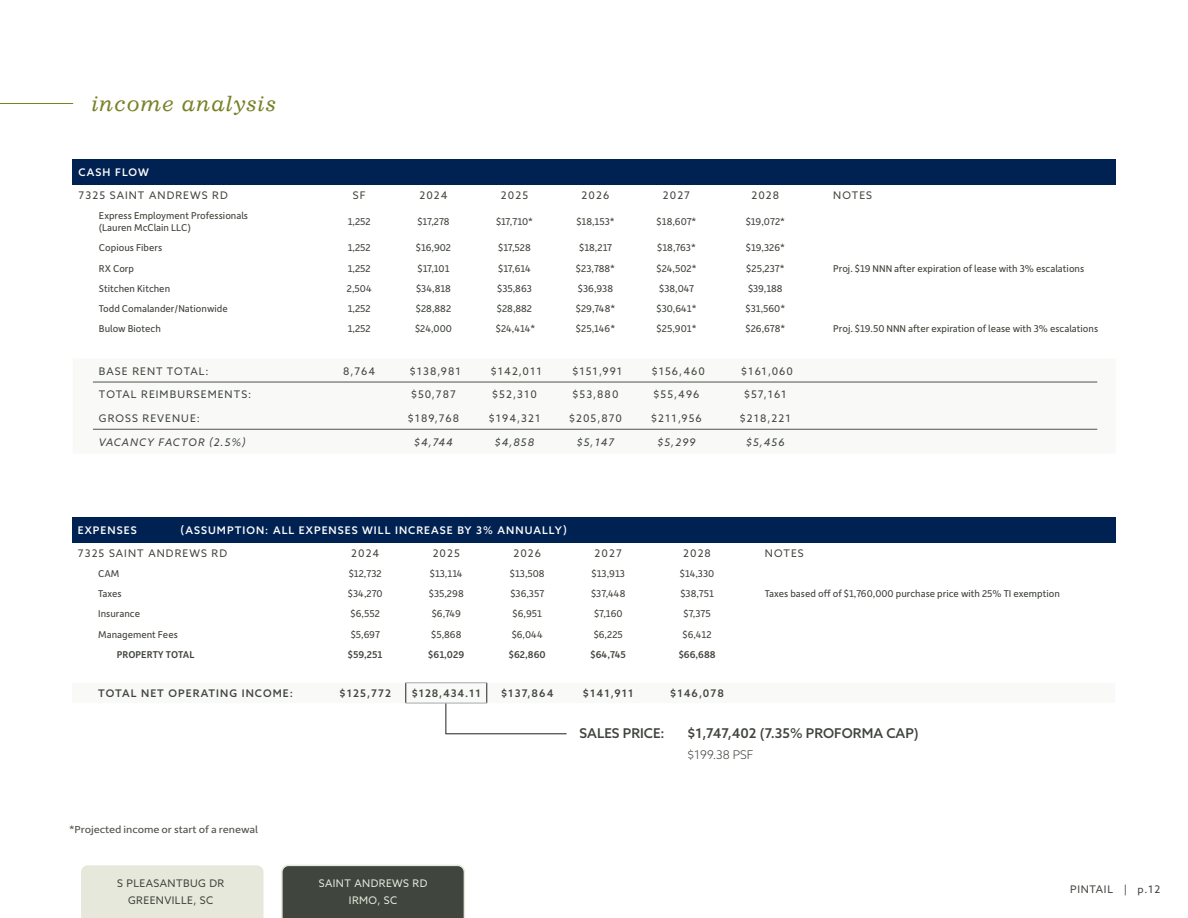
<style>
.page{position:relative;width:1188px;height:918px;background:#fff}
.page>*{position:absolute;margin:0;border:0;box-sizing:border-box;transform-origin:0 0}
.t1{font:italic 21px "Impressum Std";letter-spacing:.04em;color:#798128}
.t2{font:500 13.5px "Azo Sans";color:#40453d}
.t3{font:300 12px "Azo Sans";color:#40453d}
.t4{font:10.8px "Depot New";letter-spacing:-.01em;color:#53524a;scale:1.11 1}
.t5{font:10.5px/12.6px "Depot New";color:#40453d}
.t6{font:10.5px "Azo Sans";letter-spacing:.1em;color:#40453d}
.t7{font:500 10.5px "Azo Sans";letter-spacing:.1em;color:#40453d}
.t8{font:500 10.5px "Azo Sans";letter-spacing:.1em;color:#fff}
.t9{font:italic 10.5px "Azo Sans";letter-spacing:.1em;color:#40453d}
.t10{font:500 10.5px "Depot New";color:#40453d}
.t11{font:10.5px "Azo Sans";letter-spacing:.04em;color:#40453d}
.t12{font:10.5px "Azo Sans";letter-spacing:.04em;color:#e6e8dc}
.t13{font:10.5px "Azo Sans";letter-spacing:.07em;color:#40453d}
</style>
<div class="page">
<div style="left:81px;top:865px;width:183px;height:53px;background:#e6e8dc"></div>
<div style="left:281px;top:865px;width:184px;height:53px;background:#40453d"></div>
<hr style="left:0;top:103px;width:73px;height:1px;background:#798128">
<div style="left:73px;top:159px;width:1043px;height:25px;background:#002252"></div>
<svg style="left:92px;top:381px;width:1006px;height:49px"></svg>
<hr style="left:93px;top:382px;width:1004px;height:1px;background:#53524a">
<div style="left:72px;top:517px;width:1043px;height:25px;background:#002252"></div>
<hr style="left:405px;top:682px;width:82px;height:1px;background:#a8a9ad">
<hr style="left:405px;top:703px;width:82px;height:1px;background:#a8a9ad">
<svg style="left:405px;top:683px;width:83px;height:20px"></svg>
<hr style="left:93px;top:429px;width:1004px;height:1px;background:#53524a">
<hr style="left:446px;top:704px;width:1px;height:30px;background:#231f20">
<hr style="left:446px;top:733px;width:121px;height:1px;background:#231f20">
<p class="t1" style="left:92px;top:91px;width:186px">income analysis</p>
<p class="t8" style="left:79px;top:165px;width:72px">CASH FLOW</p>
<p class="t6" style="left:79px;top:188px;width:151px">7325 SAINT ANDREWS RD</p>
<p class="t6" style="left:353px;top:188px;width:14px">SF</p>
<p class="t6" style="left:419px;top:188px;width:30px">2024</p>
<p class="t6" style="left:501px;top:188px;width:29px">2025</p>
<p class="t6" style="left:582px;top:188px;width:29px">2026</p>
<p class="t6" style="left:663px;top:188px;width:29px">2027</p>
<p class="t6" style="left:751px;top:188px;width:29px">2028</p>
<p class="t6" style="left:833px;top:188px;width:40px">NOTES</p>
<p class="t5" style="left:99px;top:208px;width:151px">Express Employment Professionals (Lauren McClain LLC)</p>
<p class="t5" style="left:348px;top:215px;width:25px">1,252</p>
<p class="t5" style="left:417px;top:215px;width:34px">$17,278</p>
<p class="t5" style="left:496px;top:215px;width:39px">$17,710*</p>
<p class="t5" style="left:576px;top:215px;width:40px">$18,153*</p>
<p class="t5" style="left:657px;top:215px;width:41px">$18,607*</p>
<p class="t5" style="left:746px;top:215px;width:41px">$19,072*</p>
<p class="t5" style="left:99px;top:241px;width:65px">Copious Fibers</p>
<p class="t5" style="left:348px;top:241px;width:25px">1,252</p>
<p class="t5" style="left:416px;top:241px;width:37px">$16,902</p>
<p class="t5" style="left:498px;top:241px;width:34px">$17,528</p>
<p class="t5" style="left:579px;top:241px;width:34px">$18,217</p>
<p class="t5" style="left:657px;top:241px;width:40px">$18,763*</p>
<p class="t5" style="left:746px;top:241px;width:41px">$19,326*</p>
<p class="t5" style="left:99px;top:261px;width:37px">RX Corp</p>
<p class="t5" style="left:348px;top:261px;width:25px">1,252</p>
<p class="t5" style="left:418px;top:261px;width:34px">$17,101</p>
<p class="t5" style="left:498px;top:261px;width:34px">$17,614</p>
<p class="t5" style="left:576px;top:261px;width:41px">$23,788*</p>
<p class="t5" style="left:657px;top:261px;width:42px">$24,502*</p>
<p class="t5" style="left:746px;top:261px;width:40px">$25,237*</p>
<p class="t5" style="left:833px;top:261px;width:253px">Proj. $19 NNN after expiration of lease with 3% escalations</p>
<p class="t5" style="left:99px;top:282px;width:73px">Stitchen Kitchen</p>
<p class="t5" style="left:347px;top:282px;width:27px">2,504</p>
<p class="t5" style="left:416px;top:282px;width:36px">$34,818</p>
<p class="t5" style="left:497px;top:282px;width:36px">$35,863</p>
<p class="t5" style="left:578px;top:282px;width:37px">$36,938</p>
<p class="t5" style="left:659px;top:282px;width:36px">$38,047</p>
<p class="t5" style="left:748px;top:282px;width:36px">$39,188</p>
<p class="t5" style="left:99px;top:302px;width:130px">Todd Comalander/Nationwide</p>
<p class="t5" style="left:348px;top:302px;width:25px">1,252</p>
<p class="t5" style="left:416px;top:302px;width:37px">$28,882</p>
<p class="t5" style="left:497px;top:302px;width:37px">$28,882</p>
<p class="t5" style="left:576px;top:302px;width:41px">$29,748*</p>
<p class="t5" style="left:657px;top:302px;width:42px">$30,641*</p>
<p class="t5" style="left:746px;top:302px;width:41px">$31,560*</p>
<p class="t5" style="left:99px;top:322px;width:64px">Bulow Biotech</p>
<p class="t5" style="left:348px;top:322px;width:25px">1,252</p>
<p class="t5" style="left:415px;top:322px;width:38px">$24,000</p>
<p class="t5" style="left:496px;top:322px;width:41px">$24,414*</p>
<p class="t5" style="left:576px;top:322px;width:41px">$25,146*</p>
<p class="t5" style="left:657px;top:322px;width:41px">$25,901*</p>
<p class="t5" style="left:745px;top:322px;width:41px">$26,678*</p>
<p class="t5" style="left:833px;top:322px;width:267px">Proj. $19.50 NNN after expiration of lease with 3% escalations</p>
<p class="t6" style="left:99px;top:364px;width:111px">BASE RENT TOTAL:</p>
<p class="t6" style="left:343px;top:364px;width:34px">8,764</p>
<p class="t6" style="left:410px;top:364px;width:53px">$138,981</p>
<p class="t6" style="left:491px;top:364px;width:53px">$142,011</p>
<p class="t6" style="left:572px;top:364px;width:51px">$151,991</p>
<p class="t6" style="left:652px;top:364px;width:55px">$156,460</p>
<p class="t6" style="left:741px;top:364px;width:53px">$161,060</p>
<p class="t6" style="left:99px;top:388px;width:154px">TOTAL REIMBURSEMENTS:</p>
<p class="t6" style="left:411px;top:388px;width:47px">$50,787</p>
<p class="t6" style="left:492px;top:388px;width:46px">$52,310</p>
<p class="t6" style="left:573px;top:388px;width:47px">$53,880</p>
<p class="t6" style="left:654px;top:388px;width:47px">$55,496</p>
<p class="t6" style="left:744px;top:388px;width:44px">$57,161</p>
<p class="t6" style="left:99px;top:411px;width:103px">GROSS REVENUE:</p>
<p class="t6" style="left:408px;top:411px;width:53px">$189,768</p>
<p class="t6" style="left:489px;top:411px;width:53px">$194,321</p>
<p class="t6" style="left:569px;top:411px;width:54px">$205,870</p>
<p class="t6" style="left:651px;top:411px;width:52px">$211,956</p>
<p class="t6" style="left:740px;top:411px;width:53px">$218,221</p>
<p class="t9" style="left:99px;top:435px;width:148px">VACANCY FACTOR (2.5%)</p>
<p class="t9" style="left:414px;top:435px;width:40px">$4,744</p>
<p class="t9" style="left:495px;top:435px;width:41px">$4,858</p>
<p class="t9" style="left:577px;top:435px;width:39px">$5,147</p>
<p class="t9" style="left:658px;top:435px;width:39px">$5,299</p>
<p class="t9" style="left:746px;top:435px;width:40px">$5,456</p>
<p class="t8" style="left:78px;top:523px;width:60px">EXPENSES</p>
<p class="t8" style="left:181px;top:523px;width:388px">(ASSUMPTION: ALL EXPENSES WILL INCREASE BY 3% ANNUALLY)</p>
<p class="t6" style="left:78px;top:546px;width:151px">7325 SAINT ANDREWS RD</p>
<p class="t6" style="left:351px;top:546px;width:30px">2024</p>
<p class="t6" style="left:433px;top:546px;width:29px">2025</p>
<p class="t6" style="left:513px;top:546px;width:29px">2026</p>
<p class="t6" style="left:595px;top:546px;width:29px">2027</p>
<p class="t6" style="left:683px;top:546px;width:29px">2028</p>
<p class="t6" style="left:765px;top:546px;width:40px">NOTES</p>
<p class="t5" style="left:98px;top:567px;width:23px">CAM</p>
<p class="t5" style="left:349px;top:567px;width:35px">$12,732</p>
<p class="t5" style="left:430px;top:567px;width:34px">$13,114</p>
<p class="t5" style="left:510px;top:567px;width:36px">$13,508</p>
<p class="t5" style="left:592px;top:567px;width:35px">$13,913</p>
<p class="t5" style="left:680px;top:567px;width:36px">$14,330</p>
<p class="t5" style="left:98px;top:587px;width:25px">Taxes</p>
<p class="t5" style="left:348px;top:587px;width:36px">$34,270</p>
<p class="t5" style="left:429px;top:587px;width:36px">$35,298</p>
<p class="t5" style="left:510px;top:587px;width:35px">$36,357</p>
<p class="t5" style="left:591px;top:587px;width:36px">$37,448</p>
<p class="t5" style="left:680px;top:587px;width:35px">$38,751</p>
<p class="t5" style="left:765px;top:587px;width:296px">Taxes based off of $1,760,000 purchase price with 25% TI exemption</p>
<p class="t5" style="left:98px;top:607px;width:43px">Insurance</p>
<p class="t5" style="left:351px;top:607px;width:31px">$6,552</p>
<p class="t5" style="left:432px;top:607px;width:31px">$6,749</p>
<p class="t5" style="left:513px;top:607px;width:31px">$6,951</p>
<p class="t5" style="left:594px;top:607px;width:30px">$7,160</p>
<p class="t5" style="left:684px;top:607px;width:29px">$7,375</p>
<p class="t5" style="left:98px;top:627px;width:81px">Management Fees</p>
<p class="t5" style="left:351px;top:627px;width:31px">$5,697</p>
<p class="t5" style="left:431px;top:627px;width:32px">$5,868</p>
<p class="t5" style="left:512px;top:627px;width:33px">$6,044</p>
<p class="t5" style="left:594px;top:627px;width:31px">$6,225</p>
<p class="t5" style="left:682px;top:627px;width:31px">$6,412</p>
<p class="t10" style="left:117px;top:648px;width:79px">PROPERTY TOTAL</p>
<p class="t10" style="left:348px;top:648px;width:36px">$59,251</p>
<p class="t10" style="left:428px;top:648px;width:37px">$61,029</p>
<p class="t10" style="left:509px;top:648px;width:38px">$62,860</p>
<p class="t10" style="left:591px;top:648px;width:37px">$64,745</p>
<p class="t10" style="left:679px;top:648px;width:38px">$66,688</p>
<p class="t7" style="left:98px;top:686px;width:196px">TOTAL NET OPERATING INCOME:</p>
<p class="t7" style="left:340px;top:686px;width:53px">$125,772</p>
<p class="t7" style="left:412px;top:686px;width:70px">$128,434.11</p>
<p class="t7" style="left:501px;top:686px;width:54px">$137,864</p>
<p class="t7" style="left:583px;top:686px;width:52px">$141,911</p>
<p class="t7" style="left:670px;top:686px;width:55px">$146,078</p>
<p class="t2" style="left:580px;top:725px;width:87px">SALES PRICE:</p>
<p class="t2" style="left:688px;top:725px;width:233px">$1,747,402 (7.35% PROFORMA CAP)</p>
<p class="t3" style="left:688px;top:747px;width:67px">$199.38 PSF</p>
<p class="t4" style="left:69px;top:822px;width:172px">*Projected income or start of a renewal</p>
<p class="t11" style="left:117px;top:876px;width:109px">S PLEASANTBUG DR</p>
<p class="t11" style="left:128px;top:893px;width:87px">GREENVILLE, SC</p>
<p class="t12" style="left:319px;top:876px;width:110px">SAINT ANDREWS RD</p>
<p class="t12" style="left:349px;top:893px;width:50px">IRMO, SC</p>
<p class="t13" style="left:1070px;top:882px;width:92px">PINTAIL | p.12</p>
</div>
